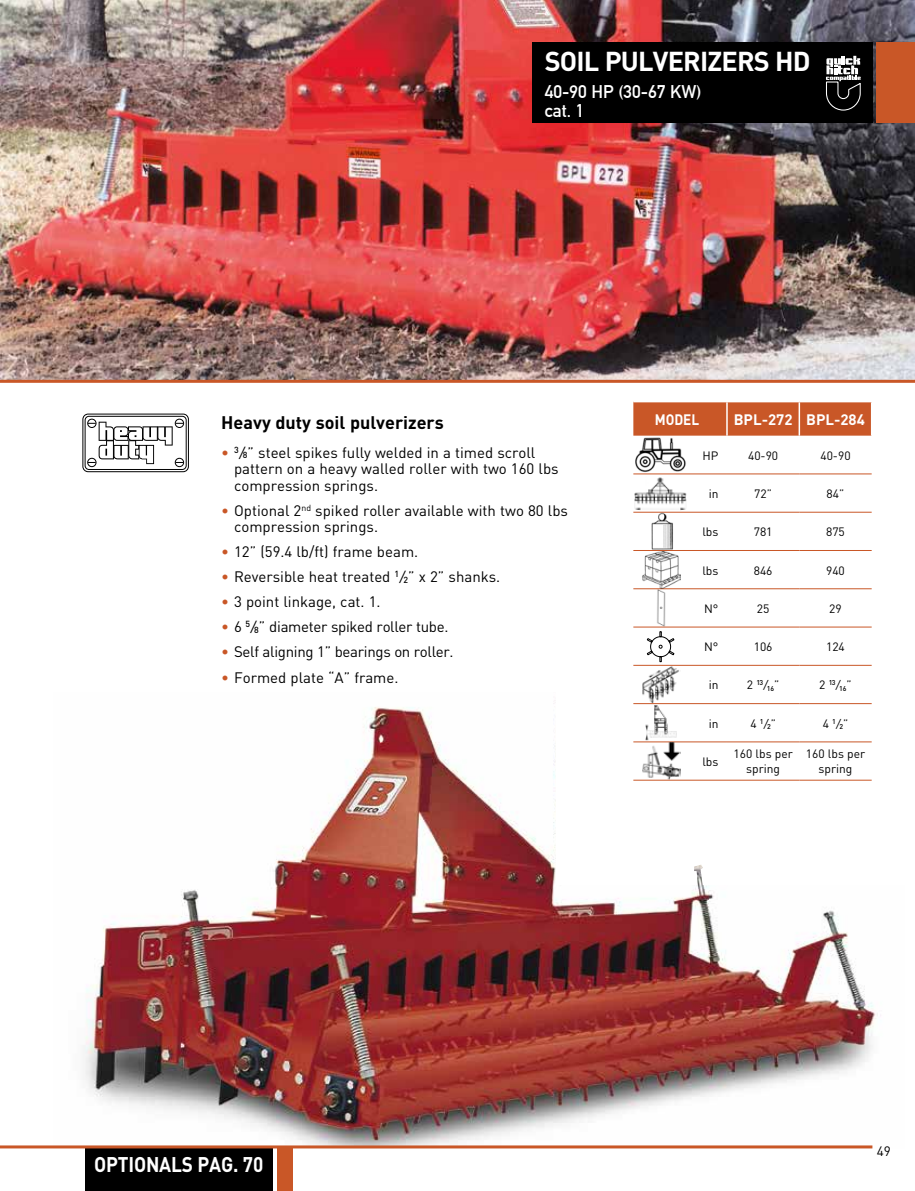
<style>
.page{position:relative;width:915px;height:1191px;background:#fff}
.page>*{position:absolute;margin:0;border:0;box-sizing:border-box;transform-origin:0 0}
.t1{font:700 27px "DIN";letter-spacing:-.03em;color:#fff}
.t2{font:700 21px "DIN";letter-spacing:-.01em;color:#fff;scale:.9 1}
.t3{font:700 18px "DIN";color:#000}
.t4{font:700 18px/19.5px "DIN Alternate";color:#fff}
.t5{font:15px/16.5px "DIN";color:#000}
.t6{font:15px "DIN";letter-spacing:-.02em;color:#000}
.t7{font:700 15px "DIN";color:#fff}
.t8{font:700 15px "DIN";color:#fff;scale:.9 1}
.t9{font:13.5px "DIN";color:#000}
.t10{font:12px/15px "DIN";color:#000;text-align:center}
.t11{font:500 7.05px "DIN";letter-spacing:-.05em;color:#000}
.s1{color:#c95727}
.s2{font-family:"DIN Light Alternate";font-size:14.4px}
.s3{font-weight:500;font-size:8.7px}
.s4{font-weight:400;font-size:12px}
.s5{font-family:"DIN Light Alternate";font-weight:400;font-size:11.55px}
.s6{font-family:"DIN Light Alternate";font-size:11.55px}
</style>
<div class="page">
<img style="left:84px;top:700px;width:797px;height:448px">
<img style="left:0;top:0;width:914px;height:380px">
<hr style="left:0;top:380px;width:914px;height:3px;background:#c95727">
<div style="left:633px;top:402px;width:237px;height:33px;background:#c95727"></div>
<hr style="left:726px;top:402px;width:1px;height:33px;background:#fff">
<hr style="left:798px;top:402px;width:1px;height:33px;background:#fff">
<hr style="left:633px;top:473px;width:93px;height:1px;background:#c95727">
<hr style="left:726px;top:473px;width:73px;height:1px;background:#c95727">
<hr style="left:799px;top:473px;width:72px;height:1px;background:#c95727">
<hr style="left:633px;top:512px;width:93px;height:1px;background:#c95727">
<hr style="left:726px;top:512px;width:73px;height:1px;background:#c95727">
<hr style="left:799px;top:512px;width:72px;height:1px;background:#c95727">
<hr style="left:633px;top:550px;width:93px;height:1px;background:#c95727">
<hr style="left:633px;top:588px;width:93px;height:1px;background:#c95727">
<hr style="left:633px;top:627px;width:93px;height:1px;background:#c95727">
<hr style="left:633px;top:665px;width:93px;height:1px;background:#c95727">
<hr style="left:633px;top:703px;width:93px;height:1px;background:#c95727">
<hr style="left:633px;top:741px;width:93px;height:1px;background:#c95727">
<hr style="left:633px;top:780px;width:93px;height:1px;background:#c95727">
<hr style="left:726px;top:550px;width:73px;height:1px;background:#c95727">
<hr style="left:799px;top:550px;width:72px;height:1px;background:#c95727">
<hr style="left:726px;top:588px;width:73px;height:1px;background:#c95727">
<hr style="left:799px;top:588px;width:72px;height:1px;background:#c95727">
<hr style="left:726px;top:627px;width:73px;height:1px;background:#c95727">
<hr style="left:799px;top:627px;width:72px;height:1px;background:#c95727">
<hr style="left:726px;top:665px;width:73px;height:1px;background:#c95727">
<hr style="left:799px;top:665px;width:72px;height:1px;background:#c95727">
<hr style="left:726px;top:703px;width:73px;height:1px;background:#c95727">
<hr style="left:799px;top:703px;width:72px;height:1px;background:#c95727">
<hr style="left:726px;top:741px;width:73px;height:1px;background:#c95727">
<hr style="left:799px;top:741px;width:72px;height:1px;background:#c95727">
<hr style="left:726px;top:780px;width:73px;height:1px;background:#c95727">
<hr style="left:799px;top:780px;width:72px;height:1px;background:#c95727">
<hr style="left:633px;top:817px;width:93px;height:2px;background:#fff">
<hr style="left:726px;top:817px;width:73px;height:2px;background:#fff">
<hr style="left:799px;top:817px;width:72px;height:2px;background:#fff">
<img style="left:635px;top:437px;width:51px;height:35px">
<img style="left:634px;top:477px;width:53px;height:33px">
<img style="left:651px;top:513px;width:22px;height:36px">
<img style="left:642px;top:551px;width:38px;height:37px">
<img style="left:656px;top:589px;width:8px;height:37px">
<svg style="left:646px;top:631px;width:28px;height:31px"></svg>
<img style="left:641px;top:666px;width:39px;height:36px">
<img style="left:644px;top:705px;width:32px;height:35px">
<img style="left:641px;top:742px;width:38px;height:37px">
<div style="left:531px;top:43px;width:341px;height:80px;background:#000"></div>
<div style="left:876px;top:43px;width:38px;height:80px;background:#c95727"></div>
<svg style="left:826px;top:55px;width:34px;height:56px"></svg>
<div style="left:276px;top:1148px;width:16px;height:43px;background:#c95727"></div>
<div style="left:85px;top:1148px;width:187px;height:43px;background:#000"></div>
<hr style="left:0;top:1145px;width:872px;height:3px;background:#c95727">
<div style="left:85px;top:416px;width:101px;height:54px;border:1px solid #000;border-radius:4px"></div>
<div style="left:82px;top:413px;width:107px;height:59px;border:1px solid #000;border-radius:5px"></div>
<div style="left:175px;top:458px;width:9px;height:9px;border:1px solid #000;border-radius:50%"></div>
<div style="left:175px;top:419px;width:9px;height:9px;border:1px solid #000;border-radius:50%"></div>
<div style="left:87px;top:458px;width:9px;height:9px;border:1px solid #000;border-radius:50%"></div>
<div style="left:87px;top:419px;width:9px;height:9px;border:1px solid #000;border-radius:50%"></div>
<svg style="left:88px;top:422px;width:95px;height:42px"></svg>
<h1 class="t1" style="left:544px;top:44px;width:267px">SOIL PULVERIZERS HD</h1>
<p class="t4" style="left:544px;top:80px;width:158px">40-90 HP (30-67 KW) cat. 1</p>
<p class="t3" style="left:221px;top:410px;width:224px">Heavy duty soil pulverizers</p>
<p class="t5" style="left:234px;top:444px;width:326px;text-indent:-13px"><span class="s1">•</span> <sup>3</sup><span class="s2">/</span><span class="s3">8</span>” steel spikes fully welded in a timed scroll pattern on a heavy walled roller with two 160 lbs compression springs.</p>
<p class="t5" style="left:234px;top:502px;width:335px;text-indent:-13px"><span class="s1">•</span> Optional 2<sup>nd</sup> spiked roller available with two 80 lbs compression springs.</p>
<p class="t5" style="left:221px;top:543px;width:198px"><span class="s1">•</span> 12” (59.4 lb/ft) frame beam.</p>
<p class="t5" style="left:221px;top:568px;width:280px"><span class="s1">•</span> Reversible heat treated <sup>1</sup><span class="s2">/</span><span class="s3">2</span>” x 2” shanks.</p>
<p class="t5" style="left:221px;top:593px;width:161px"><span class="s1">•</span> 3 point linkage, cat. 1.</p>
<p class="t6" style="left:221px;top:617px;width:229px"><span class="s1">•</span> 6 <sup>5</sup><span class="s2">/</span><span class="s3">8</span>” diameter spiked roller tube.</p>
<p class="t6" style="left:221px;top:642px;width:234px"><span class="s1">•</span> Self aligning 1” bearings on roller.</p>
<p class="t5" style="left:221px;top:668px;width:179px"><span class="s1">•</span> Formed plate “A” frame.</p>
<p class="t8" style="left:654px;top:409px;width:51px">MODEL</p>
<p class="t7" style="left:733px;top:409px;width:133px">BPL-272 BPL-284</p>
<p class="t10" style="left:702px;top:447px;width:17px">HP</p>
<p class="t10" style="left:747px;top:447px;width:32px">40-90</p>
<p class="t10" style="left:820px;top:447px;width:32px">40-90</p>
<p class="t10" style="left:708px;top:486px;width:11px">in</p>
<p class="t10" style="left:754px;top:486px;width:19px">72”</p>
<p class="t10" style="left:826px;top:486px;width:19px">84”</p>
<p class="t10" style="left:702px;top:524px;width:18px">lbs</p>
<p class="t10" style="left:753px;top:524px;width:20px">781</p>
<p class="t10" style="left:825px;top:524px;width:20px">875</p>
<p class="t10" style="left:702px;top:562px;width:18px">lbs</p>
<p class="t10" style="left:753px;top:562px;width:20px">846</p>
<p class="t10" style="left:825px;top:562px;width:20px">940</p>
<p class="t10" style="left:703px;top:601px;width:16px">N°</p>
<p class="t10" style="left:756px;top:601px;width:14px">25</p>
<p class="t10" style="left:828px;top:601px;width:14px">29</p>
<p class="t10" style="left:703px;top:639px;width:16px">N°</p>
<p class="t10" style="left:753px;top:639px;width:20px">106</p>
<p class="t10" style="left:825px;top:639px;width:20px">124</p>
<p class="t10" style="left:708px;top:677px;width:11px">in</p>
<p class="t11" style="left:746px;top:681px;width:34px"><span class="s4">2</span> 13<span class="s5">/</span>16<span class="s4">”</span></p>
<p class="t11" style="left:819px;top:681px;width:34px"><span class="s4">2</span> 13<span class="s5">/</span>16<span class="s4">”</span></p>
<p class="t10" style="left:708px;top:715px;width:11px">in</p>
<p class="t10" style="left:750px;top:715px;width:27px">4 <sup>1</sup><span class="s6">/</span><sub>2</sub>”</p>
<p class="t10" style="left:822px;top:715px;width:27px">4 <sup>1</sup><span class="s6">/</span><sub>2</sub>”</p>
<p class="t10" style="left:702px;top:754px;width:18px">lbs</p>
<p class="t10" style="left:733px;top:746px;width:61px">160 lbs per spring</p>
<p class="t10" style="left:805px;top:746px;width:61px">160 lbs per spring</p>
<h2 class="t2" style="left:94px;top:1151px;width:189px">OPTIONALS PAG. 70</h2>
<p class="t9" style="left:876px;top:1143px;width:16px">49</p>
</div>
